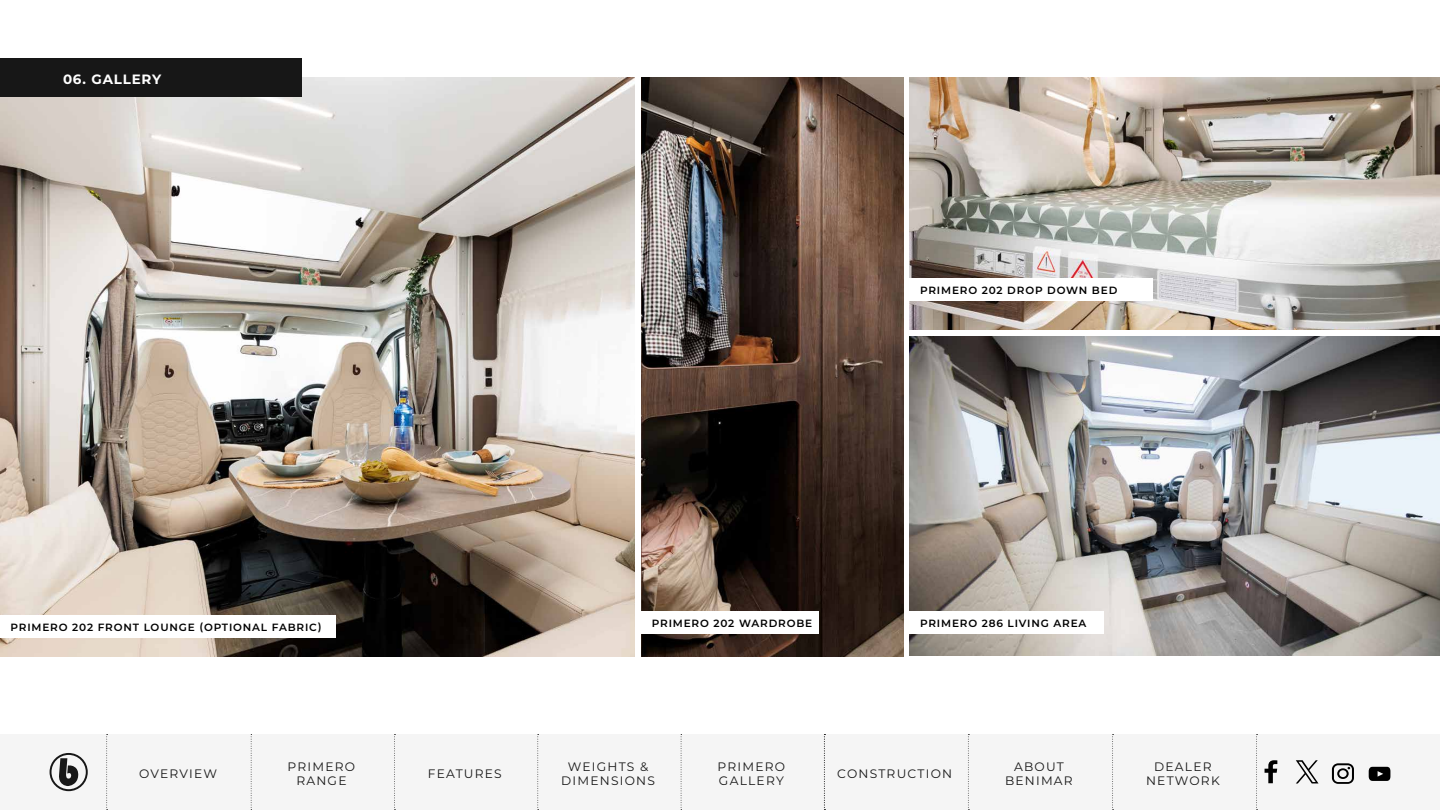
<style>
.page{position:relative;width:1440px;height:810px;background:#fff}
.page>*{position:absolute;margin:0;border:0;box-sizing:border-box;transform-origin:0 0}
.t1{font:700 13.5px "Montserrat";letter-spacing:.06em;color:#fff}
.t2{font:12.23px/14.7px "Montserrat";letter-spacing:.1em;color:#171717;text-align:center}
.t3{font:600 10.5px "Montserrat";letter-spacing:.08em;color:#000}
</style>
<div class="page">
<div style="left:0;top:734px;width:1440px;height:76px;background:#f5f5f5"></div>
<svg style="left:58px;top:758px;width:21px;height:28px"></svg>
<div style="left:50px;top:753px;width:38px;height:38px;border:2px solid #171717;border-radius:50%"></div>
<svg style="left:106px;top:734px;width:2px;height:76px"></svg>
<svg style="left:251px;top:734px;width:1px;height:76px"></svg>
<svg style="left:394px;top:734px;width:1px;height:76px"></svg>
<svg style="left:537px;top:734px;width:2px;height:76px"></svg>
<svg style="left:681px;top:734px;width:1px;height:76px"></svg>
<svg style="left:1369px;top:767px;width:21px;height:14px"></svg>
<svg style="left:1332px;top:763px;width:22px;height:21px"></svg>
<svg style="left:1265px;top:760px;width:12px;height:23px"></svg>
<svg style="left:1296px;top:760px;width:23px;height:24px"></svg>
<svg style="left:824px;top:734px;width:1px;height:76px"></svg>
<svg style="left:968px;top:734px;width:1px;height:76px"></svg>
<svg style="left:1112px;top:734px;width:2px;height:76px"></svg>
<svg style="left:1256px;top:734px;width:2px;height:76px"></svg>
<img style="left:910px;top:77px;width:530px;height:253px">
<img style="left:0;top:77px;width:635px;height:579px">
<div style="left:0;top:58px;width:302px;height:38px;background:#171717"></div>
<img style="left:910px;top:336px;width:530px;height:320px">
<img style="left:641px;top:77px;width:262px;height:579px">
<div style="left:0;top:615px;width:335px;height:22px;background:#fff"></div>
<div style="left:641px;top:611px;width:178px;height:23px;background:#fff"></div>
<div style="left:910px;top:278px;width:243px;height:23px;background:#fff"></div>
<div style="left:910px;top:611px;width:194px;height:23px;background:#fff"></div>
<p class="t1" style="left:63px;top:69px;width:100px">06. GALLERY</p>
<p class="t3" style="left:920px;top:283px;width:199px">PRIMERO 202 DROP DOWN BED</p>
<p class="t3" style="left:10px;top:620px;width:313px">PRIMERO 202 FRONT LOUNGE (OPTIONAL FABRIC)</p>
<p class="t3" style="left:652px;top:616px;width:162px">PRIMERO 202 WARDROBE</p>
<p class="t3" style="left:920px;top:616px;width:168px">PRIMERO 286 LIVING AREA</p>
<p class="t2" style="left:139px;top:766px;width:79px">OVERVIEW</p>
<p class="t2" style="left:288px;top:759px;width:69px">PRIMERO<br>RANGE</p>
<p class="t2" style="left:428px;top:766px;width:76px">FEATURES</p>
<p class="t2" style="left:561px;top:759px;width:95px">WEIGHTS &amp;<br>DIMENSIONS</p>
<p class="t2" style="left:718px;top:759px;width:69px;text-align:left">PRIMERO<br>GALLERY</p>
<p class="t2" style="left:837px;top:766px;width:117px">CONSTRUCTION</p>
<p class="t2" style="left:1005px;top:759px;width:69px">ABOUT<br>BENIMAR</p>
<p class="t2" style="left:1146px;top:759px;width:75px">DEALER<br>NETWORK</p>
</div>
